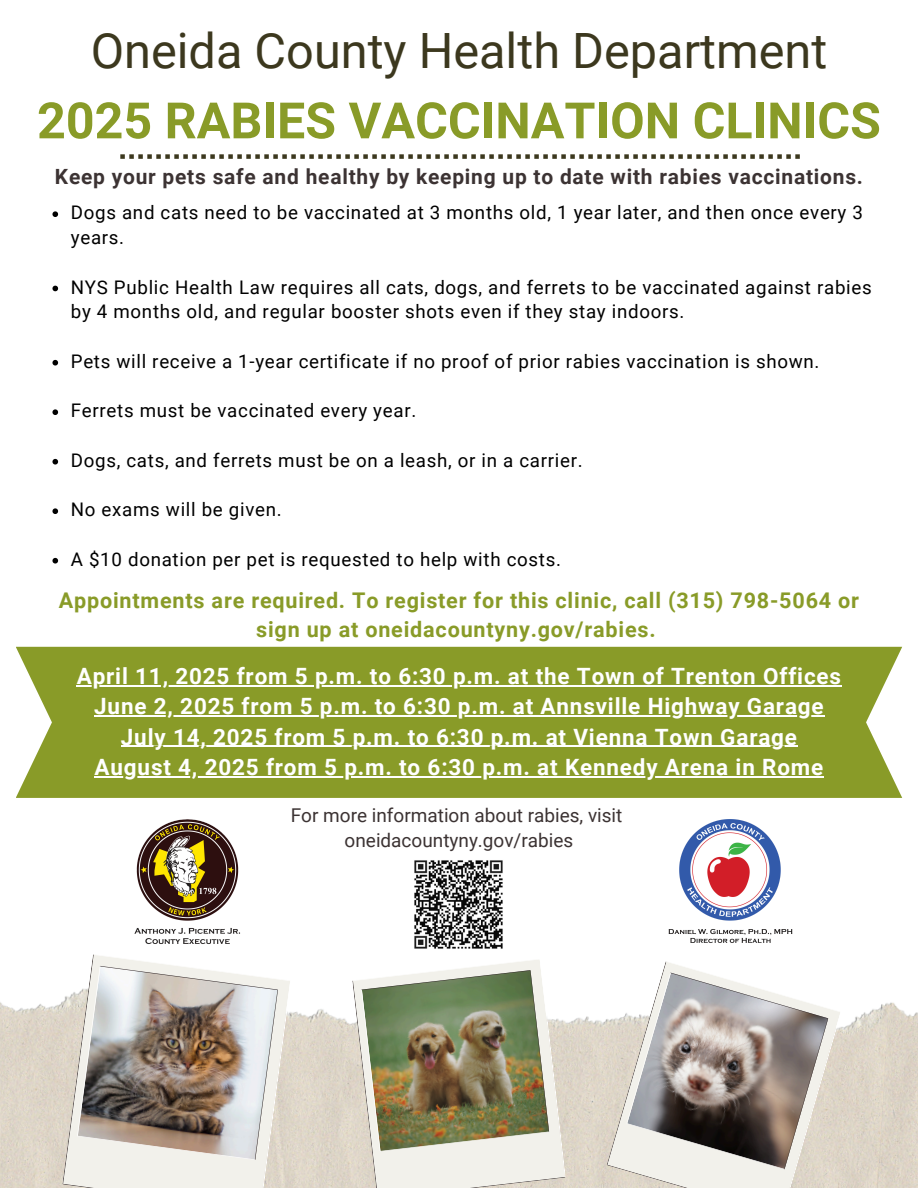
<style>
.page{position:relative;width:918px;height:1188px;background:#fff}
.page>*{position:absolute;margin:0;border:0;box-sizing:border-box;transform-origin:0 0}
.t1{font:700 50.1px "Roboto";color:#899b28}
.t2{font:48.75px "Roboto";color:#3c381e}
.t3{font:700 22.5px "Roboto";letter-spacing:.04em;color:#fff}
.t4{font:700 21.6px/29.2px "Roboto";letter-spacing:.035em;color:#899b28;text-align:center}
.t5{font:700 21px "Roboto";letter-spacing:.035em;color:#3c3333}
.t6{font:19.05px "Roboto";color:#3c3333}
.t7{font:18.75px/24.8px "Roboto";letter-spacing:.04em;color:#000}
</style>
<div class="page">
<img style="left:889px;top:1002px;width:29px;height:186px">
<img style="left:566px;top:1003px;width:323px;height:185px">
<img style="left:291px;top:1009px;width:61px;height:179px">
<img style="left:0;top:1002px;width:62px;height:186px">
<svg style="left:120px;top:154px;width:680px;height:5px"></svg>
<svg style="left:62px;top:992px;width:15px;height:196px;background:#dfd8ce"></svg>
<img style="left:77px;top:954px;width:214px;height:234px">
<svg style="left:607px;top:1003px;width:20px;height:185px;background:#e1dbd1"></svg>
<svg style="left:627px;top:961px;width:215px;height:227px;background:#b9b3ae"></svg>
<svg style="left:352px;top:1177px;width:214px;height:11px;background:#e7e3db"></svg>
<img style="left:352px;top:960px;width:214px;height:217px">
<div style="left:16px;top:647px;width:886px;height:151px;background:#899b28"></div>
<hr style="left:77px;top:685px;width:765px;height:1px;background:#fff">
<hr style="left:94px;top:715px;width:731px;height:2px;background:#fff">
<hr style="left:121px;top:746px;width:677px;height:1px;background:#fff">
<hr style="left:95px;top:776px;width:729px;height:1px;background:#fff">
<img style="left:414px;top:860px;width:89px;height:89px">
<img style="left:668px;top:819px;width:125px;height:124px">
<img style="left:134px;top:819px;width:107px;height:125px">
<svg style="left:52px;top:211px;width:6px;height:6px"></svg>
<svg style="left:52px;top:286px;width:6px;height:5px"></svg>
<svg style="left:52px;top:360px;width:6px;height:6px"></svg>
<svg style="left:52px;top:409px;width:6px;height:6px"></svg>
<svg style="left:52px;top:459px;width:6px;height:6px"></svg>
<svg style="left:52px;top:508px;width:6px;height:6px"></svg>
<svg style="left:52px;top:558px;width:6px;height:6px"></svg>
<p class="t2" style="left:91px;top:23px;width:738px">Oneida County Health Department</p>
<p class="t1" style="left:37px;top:92px;width:845px">2025 RABIES VACCINATION CLINICS</p>
<p class="t5" style="left:55px;top:165px;width:810px">Keep your pets safe and healthy by keeping up to date with rabies vaccinations.</p>
<h3 class="t7" style="left:71px;top:201px;width:794px">Dogs and cats need to be vaccinated at 3 months old, 1 year later, and then once every 3 years.</h3>
<h3 class="t7" style="left:71px;top:275px;width:802px">NYS Public Health Law requires all cats, dogs, and ferrets to be vaccinated against rabies by 4 months old, and regular booster shots even if they stay indoors.</h3>
<p class="t7" style="left:71px;top:349px;width:750px">Pets will receive a 1-year certificate if no proof of prior rabies vaccination is shown.</p>
<p class="t7" style="left:71px;top:399px;width:347px">Ferrets must be vaccinated every year.</p>
<p class="t7" style="left:71px;top:448px;width:513px">Dogs, cats, and ferrets must be on a leash, or in a carrier.</p>
<p class="t7" style="left:71px;top:498px;width:212px">No exams will be given.</p>
<p class="t7" style="left:71px;top:547px;width:492px">A $10 donation per pet is requested to help with costs.</p>
<p class="t4" style="left:59px;top:586px;width:802px">Appointments are required. To register for this clinic, call (315) 798-5064 or sign up at oneidacountyny.gov/rabies.</p>
<h3 class="t3" style="left:77px;top:663px;width:766px">April 11, 2025 from 5 p.m. to 6:30 p.m. at the Town of Trenton Offices</h3>
<p class="t3" style="left:94px;top:693px;width:731px">June 2, 2025 from 5 p.m. to 6:30 p.m. at Annsville Highway Garage</p>
<p class="t3" style="left:121px;top:724px;width:678px">July 14, 2025 from 5 p.m. to 6:30 p.m. at Vienna Town Garage</p>
<p class="t3" style="left:95px;top:754px;width:730px">August 4, 2025 from 5 p.m. to 6:30 p.m. at Kennedy Arena in Rome</p>
<p class="t6" style="left:291px;top:805px;width:333px">For more information about rabies, visit</p>
<p class="t6" style="left:345px;top:829px;width:230px">oneidacountyny.gov/rabies</p>
</div>
